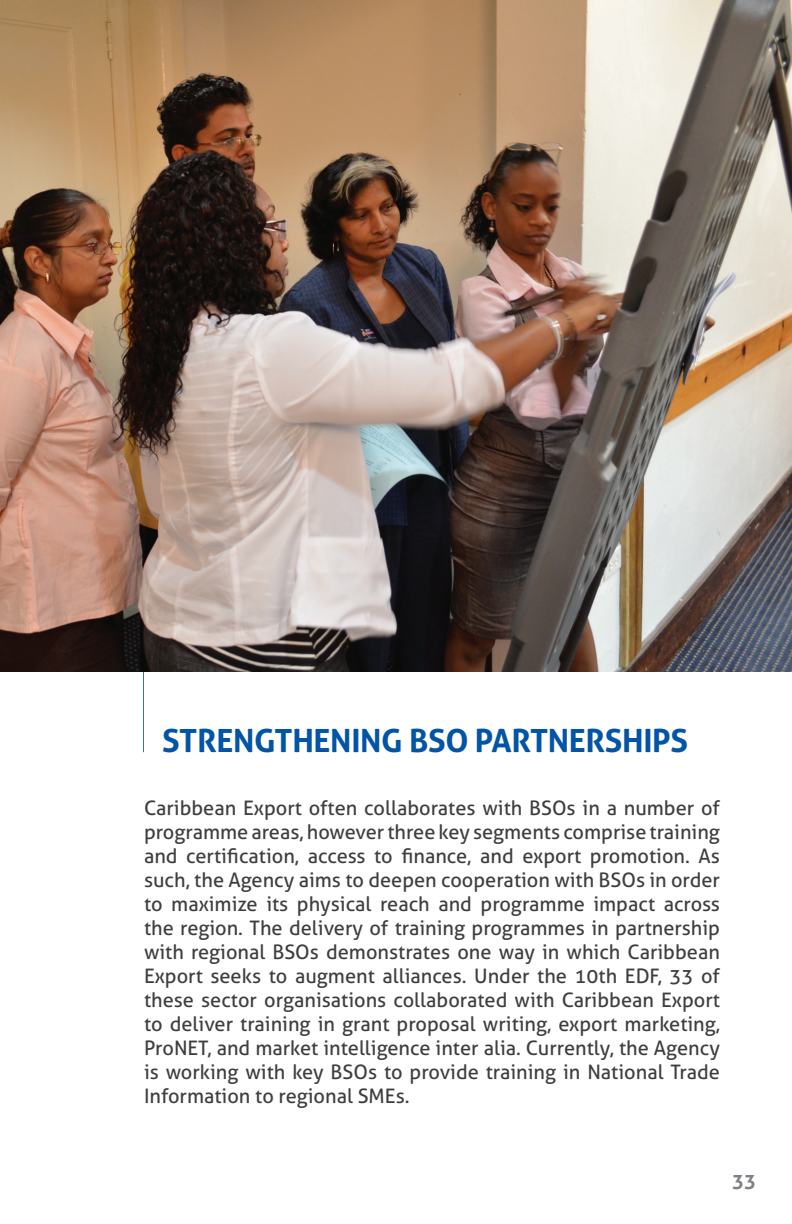
<style>
.page{position:relative;width:792px;height:1224px;background:#fff}
.page>*{position:absolute;margin:0;border:0;box-sizing:border-box;transform-origin:0 0}
.t1{font:700 32px "Aller";letter-spacing:-.01em;color:#0154a6}
.t2{font:20px/24px "Aller";color:#3e3e3f;text-align:justify}
.t3{font:700 20px "Aller";color:#808285}
</style>
<div class="page">
<hr style="left:143px;top:656px;width:1px;height:96px;background:#406ab4">
<img style="left:0;top:0;width:792px;height:672px">
<h1 class="t1" style="left:162px;top:721px;width:528px">STRENGTHENING BSO PARTNERSHIPS</h1>
<p class="t2" style="left:144px;top:796px;width:578px">Caribbean Export often collaborates with BSOs in a number of programme areas, however three key segments comprise training and certification, access to finance, and export promotion. As such, the Agency aims to deepen cooperation with BSOs in order to maximize its physical reach and programme impact across the region. The delivery of training programmes in partnership with regional BSOs demonstrates one way in which Caribbean Export seeks to augment alliances. Under the 10th EDF, 33 of these sector organisations collaborated with Caribbean Export to deliver training in grant proposal writing, export marketing, ProNET, and market intelligence inter alia. Currently, the Agency is working with key BSOs to provide training in National Trade Information to regional SMEs.</p>
<p class="t3" style="left:732px;top:1168px;width:25px">33</p>
</div>
